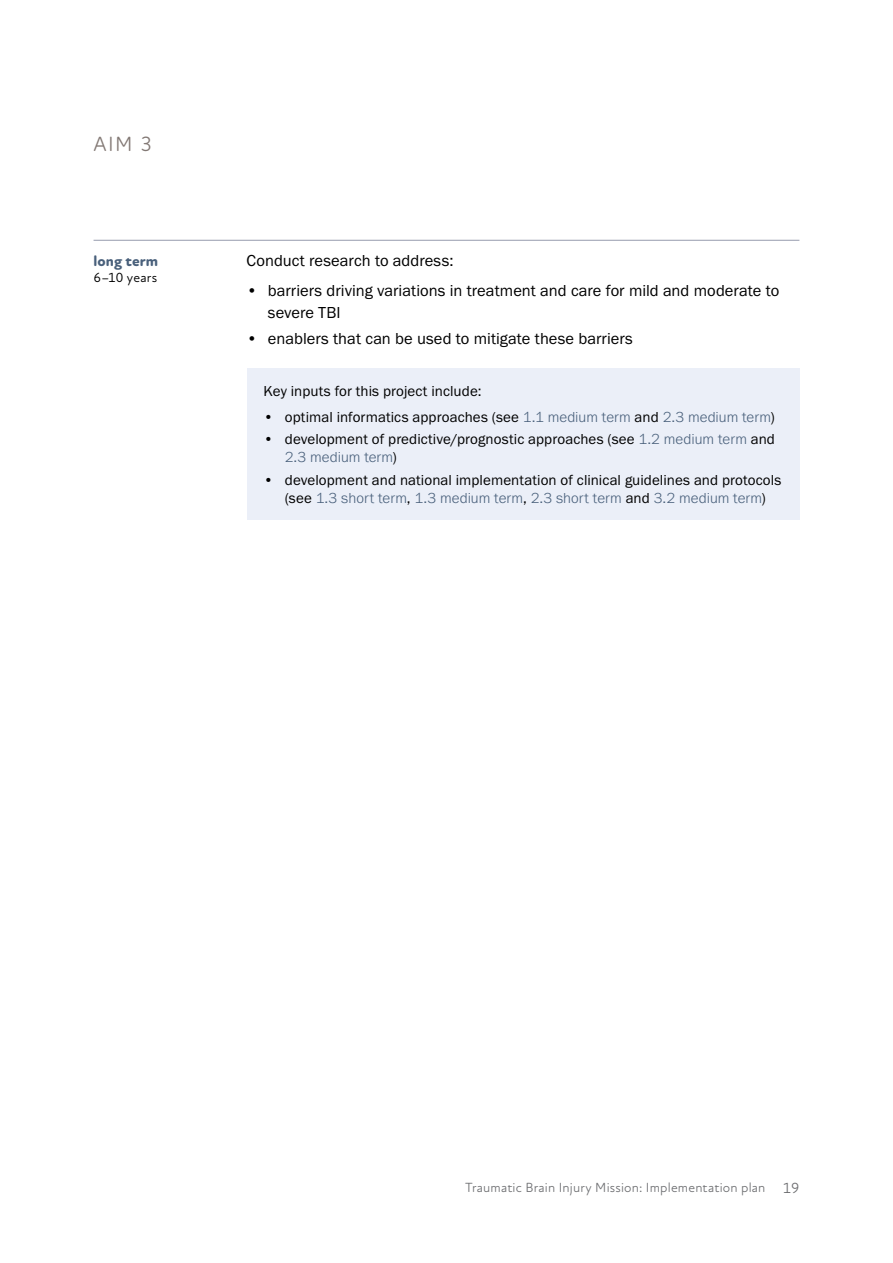
<style>
.page{position:relative;width:893px;height:1263px;background:#fff}
.page>*{position:absolute;margin:0;border:0;box-sizing:border-box;transform-origin:0 0}
.t1{font:21px "Atten Round New";color:#827874}
.Bullet{font:16.5px/21.6px "Franklin Gothic URW Boo";color:#000}
.NormalFirstPara{font:16.5px "Franklin Gothic URW Boo";letter-spacing:.005em;color:#000}
.BoxBullet{font:15px/18px "Franklin Gothic URW Boo";letter-spacing:.005em;color:#000}
.BoxText{font:15px "Franklin Gothic URW Boo";letter-spacing:.005em;color:#000}
.Timeframe{font:800 15px "Atten Round New";letter-spacing:.005em;color:#49607b}
.t2{font:13.5px "Atten Round New";letter-spacing:.015em;color:#6d6e71}
.Timeframe-2{font:13.5px "Atten Round New";letter-spacing:.015em;color:#000}
.s1{font-family:"Franklin Gothic URW";font-weight:300;color:#49607b}
.s2{font-size:15px}
</style>
<div class="page">
<hr style="left:94px;top:240px;width:705px;height:1px;background:#969cae">
<div style="left:247px;top:369px;width:552px;height:151px;background:#ebeff8"></div>
<h1 class="t1" style="left:94px;top:132px;width:60px">Aim 3</h1>
<p class="Timeframe" style="left:94px;top:252px;width:66px">long term</p>
<p class="Timeframe-2" style="left:94px;top:269px;width:65px">6–10 years</p>
<p class="NormalFirstPara" style="left:247px;top:250px;width:208px">Conduct research to address:</p>
<p class="Bullet" style="left:268px;top:280px;width:513px;text-indent:-21px">• barriers driving variations in treatment and care for mild and moderate to severe TBI</p>
<p class="Bullet" style="left:247px;top:327px;width:388px">• enablers that can be used to mitigate these barriers</p>
<p class="BoxText" style="left:264px;top:381px;width:219px">Key inputs for this project include:</p>
<p class="BoxBullet" style="left:264px;top:408px;width:513px">• optimal informatics approaches (see <span class="s1">1.1 medium term</span> and <span class="s1">2.3 medium term</span>)</p>
<p class="BoxBullet" style="left:285px;top:430px;width:492px;text-indent:-21px">• development of predictive/prognostic approaches (see <span class="s1">1.2 medium term</span> and<br><span class="s1">2.3 medium term</span>)</p>
<p class="BoxBullet" style="left:264px;top:470px;width:519px;text-align:center">• development and national implementation of clinical guidelines and protocols (see <span class="s1">1.3 short term</span>, <span class="s1">1.3 medium term</span>, <span class="s1">2.3 short term</span> and <span class="s1">3.2 medium term</span>)</p>
<p class="t2" style="left:465px;top:1179px;width:336px">Traumatic Brain Injury Mission: Implementation plan <span class="s2">19</span></p>
</div>
